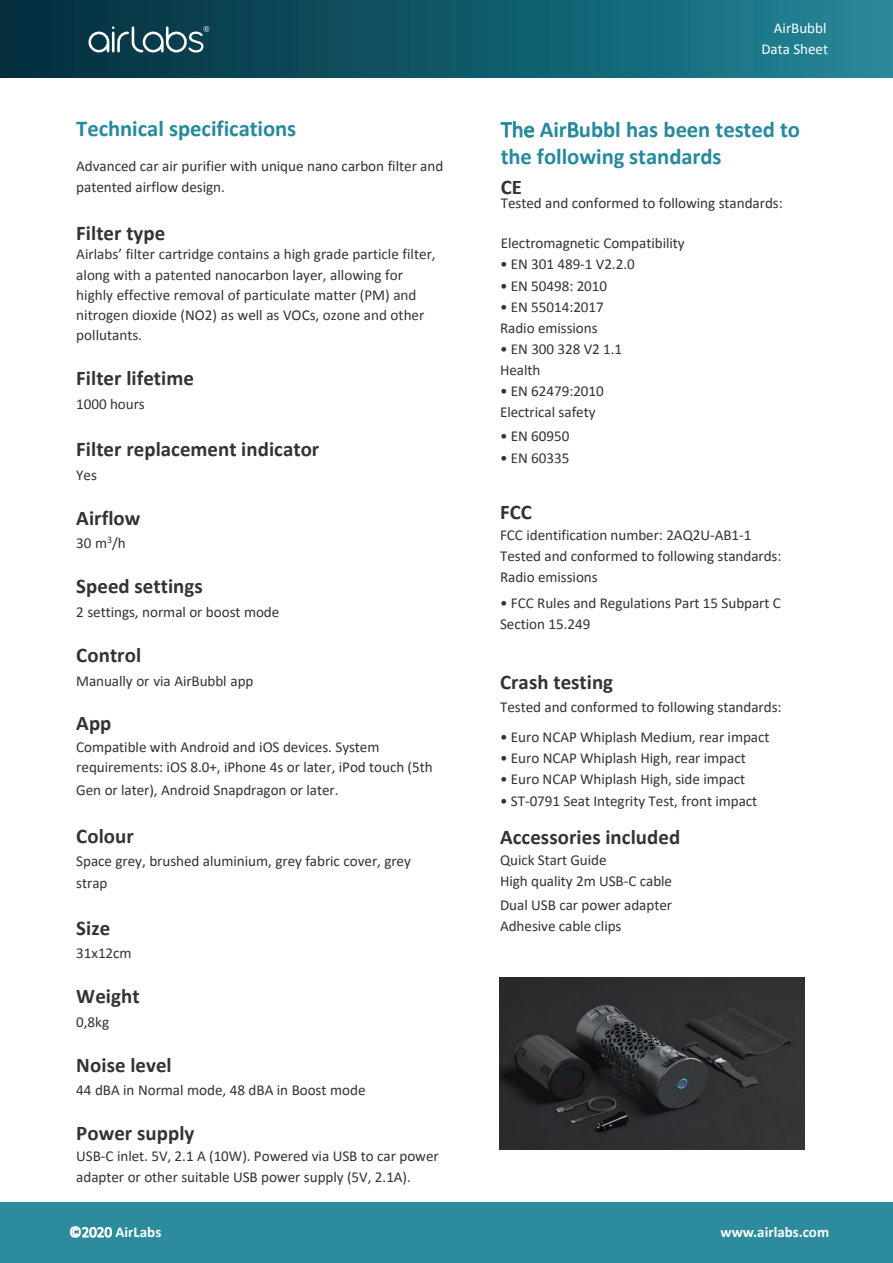
<style>
.page{position:relative;width:893px;height:1263px;background:#fff}
.page>*{position:absolute;margin:0;border:0;box-sizing:border-box;transform-origin:0 0}
.t1{font:700 22.65px/27.2px "Calibri";letter-spacing:-.005em;color:#268a9e}
.t2{font:700 20.85px "Calibri";letter-spacing:.005em;color:#313334}
.t3{font:15.15px/20.1px "Calibri";letter-spacing:-.005em;color:#313334}
.t4{font:700 15px "Calibri";color:#fff}
.t5{font:15px/21px "Calibri";color:#fff;text-align:right}
.s1{font-weight:400}
.s2{font-style:inherit}
</style>
<div class="page">
<img style="left:500px;top:977px;width:304px;height:172px">
<div style="left:0;top:1202px;width:893px;height:61px;background:#2c8b9c"></div>
<div style="left:0;top:0;width:893px;height:78px;background:linear-gradient(to right,#022b3a,#218696)"></div>
<svg style="left:88px;top:26px;width:121px;height:27px"></svg>
<h1 class="t1" style="left:76px;top:115px;width:221px">Technical specifications</h1>
<p class="t3" style="left:76px;top:155px;width:369px;line-height:21.3px">Advanced car air purifier with unique nano carbon filter and patented airflow design.</p>
<h2 class="t2" style="left:76px;top:220px;width:91px">Filter type</h2>
<p class="t3" style="left:76px;top:244px;width:361px">Airlabs’ filter cartridge contains a high grade particle filter, along with a patented nanocarbon layer, allowing for highly effective removal of particulate matter (PM) and nitrogen dioxide (NO2) as well as VOCs, ozone and other pollutants.</p>
<h2 class="t2" style="left:76px;top:365px;width:119px">Filter lifetime</h2>
<p class="t3" style="left:76px;top:393px;width:70px">1000 hours</p>
<h2 class="t2" style="left:76px;top:436px;width:245px">Filter replacement indicator</h2>
<p class="t3" style="left:76px;top:465px;width:22px">Yes</p>
<h2 class="t2" style="left:76px;top:505px;width:66px">Airflow</h2>
<p class="t3" style="left:76px;top:533px;width:51px">30 m<sup>3</sup>/h</p>
<h2 class="t2" style="left:76px;top:573px;width:128px">Speed settings</h2>
<p class="t3" style="left:76px;top:602px;width:205px">2 settings, normal or boost mode</p>
<h2 class="t2" style="left:76px;top:642px;width:66px">Control</h2>
<p class="t3" style="left:76px;top:670px;width:179px">Manually or via AirBubbl app</p>
<h2 class="t2" style="left:76px;top:710px;width:37px">App</h2>
<p class="t3" style="left:76px;top:737px;width:358px">Compatible with Android and iOS devices. System requirements: iOS 8.0+, iPhone 4s or later, iPod touch (5th</p>
<p class="t3" style="left:76px;top:780px;width:264px">Gen or later), Android Snapdragon or later.</p>
<h2 class="t2" style="left:76px;top:823px;width:59px">Colour</h2>
<p class="t3" style="left:76px;top:850px;width:336px;line-height:22.2px">Space grey, brushed aluminium, grey fabric cover, grey strap</p>
<h2 class="t2" style="left:76px;top:915px;width:35px">Size</h2>
<p class="t3" style="left:76px;top:943px;width:57px">31x12cm</p>
<h2 class="t2" style="left:76px;top:983px;width:65px">Weight</h2>
<p class="t3" style="left:76px;top:1012px;width:34px">0,8kg</p>
<h2 class="t2" style="left:76px;top:1052px;width:97px">Noise level</h2>
<p class="t3" style="left:76px;top:1080px;width:291px">44 dBA in Normal mode, 48 dBA in Boost mode</p>
<h2 class="t2" style="left:76px;top:1120px;width:120px">Power supply</h2>
<p class="t3" style="left:76px;top:1146px;width:364px;line-height:20.9px">USB-C inlet. 5V, 2.1 A (10W). Powered via USB to car power adapter or other suitable USB power supply (5V, 2.1A).</p>
<p class="t5" style="left:761px;top:18px;width:68px">AirBubbl<br>Data Sheet</p>
<h1 class="t1" style="left:501px;top:116px;width:301px"><span class="s1">The</span> Air<span class="s1">B</span>ubbl has been tested to the following standards</h1>
<h2 class="t2" style="left:501px;top:174px;width:23px">CE</h2>
<p class="t3" style="left:501px;top:192px;width:284px">Tested and conformed to following standards:</p>
<p class="t3" style="left:501px;top:233px;width:186px">Electromagnetic Compatibility</p>
<p class="t3" style="left:500px;top:254px;width:136px">• EN 301 489-1 V2.2.0</p>
<p class="t3" style="left:500px;top:275px;width:109px">• EN 50498: 2010</p>
<p class="t3" style="left:500px;top:297px;width:105px;line-height:20.9px">• EN 55014:2017<br>Radio emissions</p>
<p class="t3" style="left:500px;top:338px;width:124px;line-height:21.1px">• EN 300 328 V2 1.1<br>Health</p>
<p class="t3" style="left:500px;top:381px;width:105px;line-height:20.9px">• EN 62479:2010<br>Electrical safety</p>
<p class="t3" style="left:500px;top:426px;width:71px">• EN 60950</p>
<p class="t3" style="left:500px;top:447px;width:71px">• EN 60335</p>
<h2 class="t2" style="left:500px;top:499px;width:33px">FCC</h2>
<p class="t3" style="left:500px;top:524px;width:283px;line-height:21px">FCC identification number: 2AQ2U-AB1-1<br>Tested and conformed to following standards:<br>Radio emissions</p>
<p class="t3" style="left:500px;top:592px;width:282px;line-height:20.9px">• FCC Rules and Regulations Part 15 Subpart C<br>Section 15.249</p>
<h2 class="t2" style="left:500px;top:669px;width:115px">Crash testing</h2>
<p class="t3" style="left:500px;top:697px;width:283px">Tested and conformed to following standards:</p>
<p class="t3" style="left:500px;top:727px;width:271px">• Euro NCAP Whiplash Medium, rear impact</p>
<p class="t3" style="left:500px;top:748px;width:247px">• Euro NCAP Whiplash High, rear impact</p>
<p class="t3" style="left:500px;top:769px;width:247px">• Euro NCAP Whiplash High, side impact</p>
<p class="t3" style="left:500px;top:790px;width:259px">• ST-0791 Seat Integrity Test, front impact</p>
<h2 class="t2" style="left:500px;top:824px;width:182px">Accessories included</h2>
<p class="t3" style="left:500px;top:849px;width:174px;line-height:21px">Quick Start Guide<br>High quality 2m USB-C cable</p>
<p class="t3" style="left:500px;top:894px;width:174px;line-height:21px">Dual USB car power adapter<br>Adhesive cable clips</p>
<p class="t4" style="left:69px;top:1222px;width:94px"><span class="s1">©2020</span> Air<span class="s2">L</span>abs</p>
<p class="t4" style="left:720px;top:1222px;width:110px">www.airlabs.com</p>
</div>
